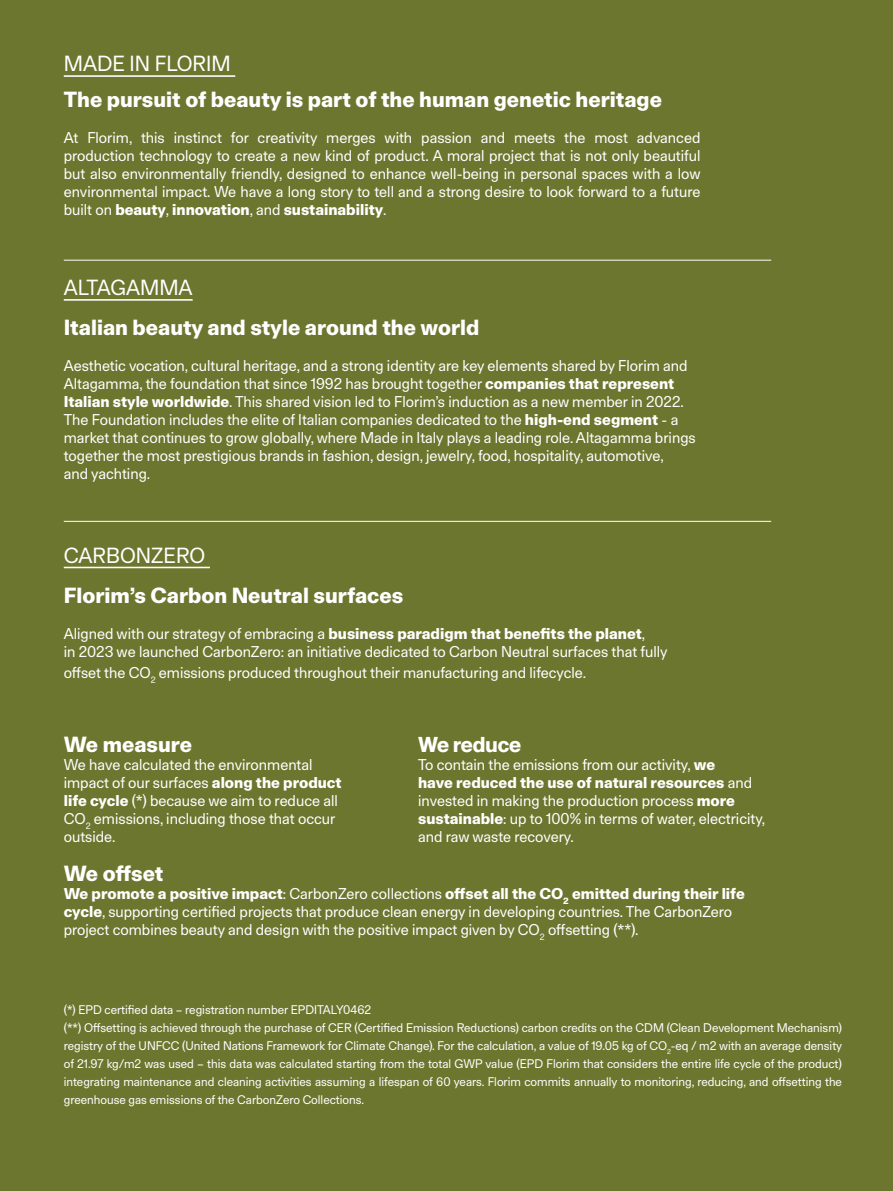
<style>
.page{position:relative;width:893px;height:1191px;background:#6c762e}
.page>*{position:absolute;margin:0;border:0;box-sizing:border-box;transform-origin:0 0}
.t1{font:700 21px "FT Aktual";color:#fff}
.t2{font:21px "FT Aktual";color:#fff}
.t3{font:700 21px "PP Neue Montreal";color:#fff}
.t4{font:15px/18px "FT Aktual";color:#fff}
.t5{font:12px/18px "FT Aktual";color:#fff}
.s1{font-weight:700}
</style>
<div class="page">
<hr style="left:64px;top:75px;width:171px;height:2px;background:#fff">
<hr style="left:64px;top:299px;width:129px;height:2px;background:#fff">
<hr style="left:64px;top:566px;width:146px;height:2px;background:#fff">
<hr style="left:64px;top:260px;width:707px;height:1px;background:#fff">
<hr style="left:64px;top:521px;width:707px;height:1px;background:#fff">
<h1 class="t2" style="left:64px;top:49px;width:168px">MADE IN FLORIM</h1>
<h1 class="t1" style="left:64px;top:84px;width:600px">The pursuit of beauty is part of the human genetic heritage</h1>
<p class="t4" style="left:64px;top:128px;width:638px;text-align:justify">At Florim, this instinct for creativity merges with passion and meets the most advanced production technology to create a new kind of product. A moral project that is not only beautiful but also environmentally friendly, designed to enhance well-being in personal spaces with a low environmental impact. We have a long story to tell and a strong desire to look forward to a future built on <span class="s1">beauty</span>, <span class="s1">innovation</span>, and <span class="s1">sustainability</span>.</p>
<h1 class="t2" style="left:64px;top:272px;width:130px">ALTAGAMMA</h1>
<h1 class="t1" style="left:64px;top:311px;width:417px">Italian beauty and style around the world</h1>
<p class="t4" style="left:64px;top:356px;width:633px">Aesthetic vocation, cultural heritage, and a strong identity are key elements shared by Florim and Altagamma, the foundation that since 1992 has brought together <span class="s1">companies that represent Italian style worldwide</span>. This shared vision led to Florim’s induction as a new member in 2022.<br>The Foundation includes the elite of Italian companies dedicated to the <span class="s1">high-end segment</span> - a market that continues to grow globally, where Made in Italy plays a leading role. Altagamma brings together the most prestigious brands in fashion, design, jewelry, food, hospitality, automotive,<br>and yachting.</p>
<h1 class="t2" style="left:64px;top:540px;width:143px">CARBONZERO</h1>
<h1 class="t1" style="left:64px;top:579px;width:341px">Florim’s Carbon Neutral surfaces</h1>
<p class="t4" style="left:64px;top:623px;width:605px">Aligned with our strategy of embracing a <span class="s1">business paradigm that benefits the planet</span>,<br>in 2023 we launched CarbonZero: an initiative dedicated to Carbon Neutral surfaces that fully</p>
<p class="t4" style="left:64px;top:662px;width:524px">offset the CO<sub>2</sub> emissions produced throughout their manufacturing and lifecycle.</p>
<h1 class="t1" style="left:64px;top:728px;width:130px">We measure</h1>
<p class="t4" style="left:64px;top:755px;width:279px">We have calculated the environmental impact of our surfaces <span class="s1">along the product life cycle</span> (*) because we aim to reduce all CO<sub>2</sub> emissions, including those that occur outside.</p>
<h1 class="t3" style="left:418px;top:732px;width:105px">We reduce</h1>
<p class="t4" style="left:418px;top:755px;width:349px">To contain the emissions from our activity, <span class="s1">we<br>have reduced the use of natural resources</span> and invested in making the production process <span class="s1">more sustainable</span>: up to 100% in terms of water, electricity, and raw waste recovery.</p>
<h1 class="t1" style="left:64px;top:857px;width:101px">We offset</h1>
<p class="t4" style="left:64px;top:883px;width:682px"><span class="s1">We promote a positive impact</span>: CarbonZero collections <span class="s1">offset all the CO</span><sub>2</sub> <span class="s1">emitted during their life cycle</span>, supporting certified projects that produce clean energy in developing countries. The CarbonZero project combines beauty and design with the positive impact given by CO<sub>2</sub> offsetting (**).</p>
<p class="t5" style="left:64px;top:1000px;width:780px">(*) EPD certified data – registration number EPDITALY0462<br>(**) Offsetting is achieved through the purchase of CER (Certified Emission Reductions) carbon credits on the CDM (Clean Development Mechanism) registry of the UNFCC (United Nations Framework for Climate Change). For the calculation, a value of 19.05 kg of CO<sub>2</sub>-eq / m2 with an average density of 21.97 kg/m2 was used – this data was calculated starting from the total GWP value (EPD Florim that considers the entire life cycle of the product) integrating maintenance and cleaning activities assuming a lifespan of 60 years. Florim commits annually to monitoring, reducing, and offsetting the greenhouse gas emissions of the CarbonZero Collections.</p>
</div>
